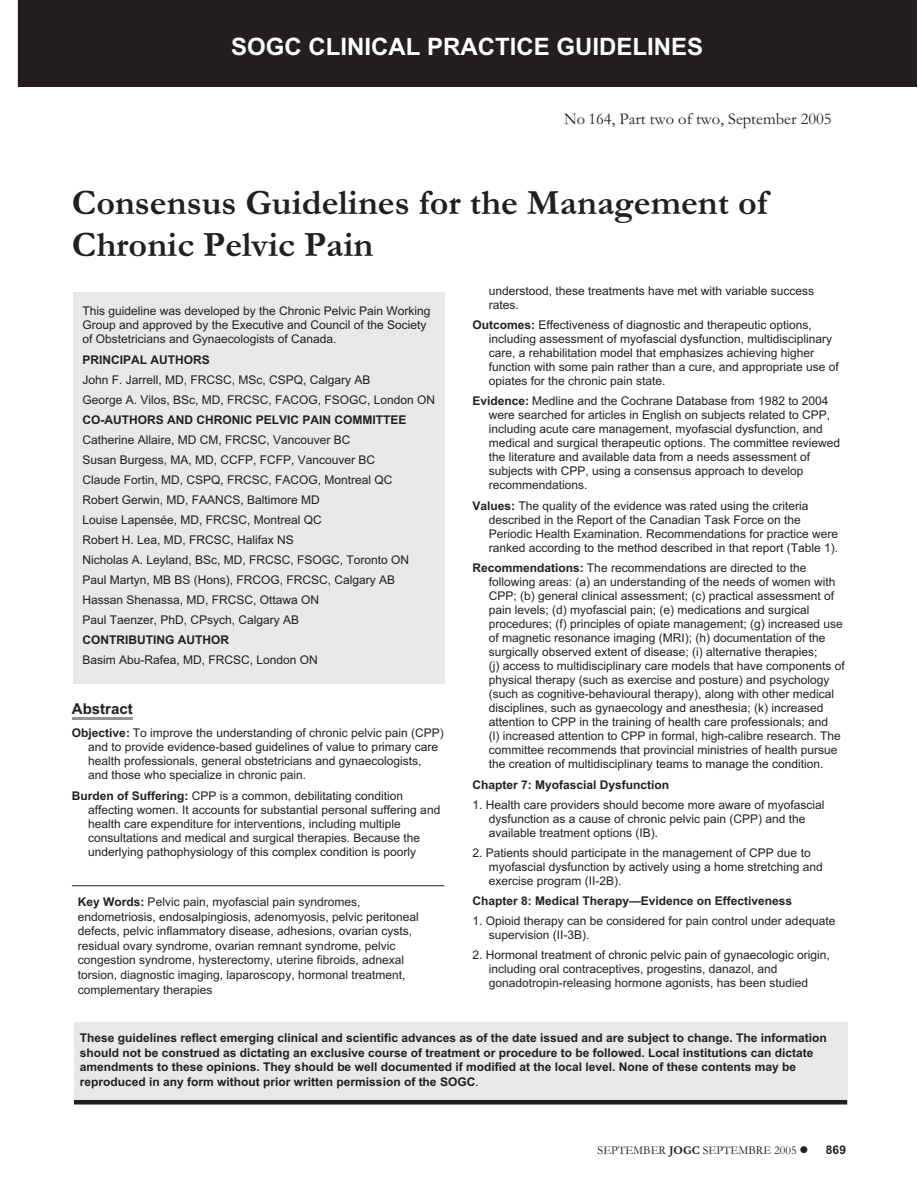
<style>
.page{position:relative;width:918px;height:1188px;background:#fff}
.page>*{position:absolute;margin:0;border:0;box-sizing:border-box;transform-origin:0 0}
.t1{font:700 36px/42px "Garamond";color:#231f20}
.t2{font:700 24px "Arial";color:#fff}
.t3{font:16.5px "Garamond";color:#231f20}
.t4{font:700 15px "Arial";color:#231f20}
.t5{font:12px/14px "Arial";color:#231f20}
.t6{font:700 12px/14.4px "Arial";color:#231f20}
.t7{font:12px "Garamond";color:#231f20}
.s1{font-weight:700}
.s2{font-weight:400}
</style>
<div class="page">
<hr style="left:72px;top:717px;width:61px;height:3px;background:#939598">
<div style="left:18px;top:0;width:898px;height:86px;background:#231f20"></div>
<div style="left:73px;top:292px;width:372px;height:392px;background:#e7e8e9"></div>
<hr style="left:72px;top:886px;width:372px;height:1px;background:#231f20">
<div style="left:74px;top:1022px;width:773px;height:82px;background:#e7e8e9"></div>
<hr style="left:74px;top:1100px;width:773px;height:4px;background:#231f20">
<h2 class="t2" style="left:231px;top:37px;width:474px">SOGC CLINICAL PRACTICE GUIDELINES</h2>
<h3 class="t3" style="left:564px;top:113px;width:269px">No 164, Part two of two, September 2005</h3>
<h1 class="t1" style="left:72px;top:185px;width:697px">Consensus Guidelines for the Management of<br>Chronic Pelvic Pain</h1>
<p class="t5" style="left:489px;top:285px;width:327px">understood, these treatments have met with variable success rates.</p>
<p class="t5" style="left:489px;top:319px;width:352px;text-indent:-16px"><span class="s1">Outcomes:</span> Effectiveness of diagnostic and therapeutic options, including assessment of myofascial dysfunction, multidisciplinary care, a rehabilitation model that emphasizes achieving higher function with some pain rather than a cure, and appropriate use of opiates for the chronic pain state.</p>
<p class="t5" style="left:489px;top:395px;width:353px;text-indent:-16px"><span class="s1">Evidence:</span> Medline and the Cochrane Database from 1982 to 2004 were searched for articles in English on subjects related to CPP, including acute care management, myofascial dysfunction, and medical and surgical therapeutic options. The committee reviewed the literature and available data from a needs assessment of subjects with CPP, using a consensus approach to develop recommendations.</p>
<p class="t5" style="left:489px;top:500px;width:351px;text-indent:-16px"><span class="s1">Values:</span> The quality of the evidence was rated using the criteria described in the Report of the Canadian Task Force on the Periodic Health Examination. Recommendations for practice were ranked according to the method described in that report (Table 1).</p>
<p class="t5" style="left:489px;top:562px;width:358px;text-indent:-16px"><span class="s1">Recommendations:</span> The recommendations are directed to the following areas: (a) an understanding of the needs of women with CPP; (b) general clinical assessment; (c) practical assessment of pain levels; (d) myofascial pain; (e) medications and surgical procedures; (f) principles of opiate management; (g) increased use of magnetic resonance imaging (MRI); (h) documentation of the surgically observed extent of disease; (i) alternative therapies;<br>(j) access to multidisciplinary care models that have components of physical therapy (such as exercise and posture) and psychology (such as cognitive-behavioural therapy), along with other medical disciplines, such as gynaecology and anesthesia; (k) increased attention to CPP in the training of health care professionals; and<br>(l) increased attention to CPP in formal, high-calibre research. The committee recommends that provincial ministries of health pursue the creation of multidisciplinary teams to manage the condition.</p>
<p class="t6" style="left:473px;top:778px;width:198px">Chapter 7: Myofascial Dysfunction</p>
<p class="t5" style="left:489px;top:799px;width:337px;text-indent:-16px">1. Health care providers should become more aware of myofascial dysfunction as a cause of chronic pelvic pain (CPP) and the available treatment options (IB).</p>
<p class="t5" style="left:489px;top:847px;width:336px;text-indent:-16px">2. Patients should participate in the management of CPP due to myofascial dysfunction by actively using a home stretching and exercise program (II-2B).</p>
<p class="t6" style="left:473px;top:895px;width:321px">Chapter 8: Medical Therapy—Evidence on Effectiveness</p>
<p class="t5" style="left:489px;top:915px;width:348px;text-indent:-16px">1. Opioid therapy can be considered for pain control under adequate supervision (II-3B).</p>
<p class="t5" style="left:489px;top:949px;width:343px;text-indent:-16px">2. Hormonal treatment of chronic pelvic pain of gynaecologic origin, including oral contraceptives, progestins, danazol, and gonadotropin-releasing hormone agonists, has been studied</p>
<p class="t5" style="left:82px;top:305px;width:350px">This guideline was developed by the Chronic Pelvic Pain Working<br>Group and approved by the Executive and Council of the Society of Obstetricians and Gynaecologists of Canada.</p>
<p class="t6" style="left:82px;top:353px;width:129px">PRINCIPAL AUTHORS</p>
<p class="t5" style="left:82px;top:371px;width:354px;line-height:20px">John F. Jarrell, MD, FRCSC, MSc, CSPQ, Calgary AB<br>George A. Vilos, BSc, MD, FRCSC, FACOG, FSOGC, London ON</p>
<p class="t6" style="left:82px;top:414px;width:325px">CO-AUTHORS AND CHRONIC PELVIC PAIN COMMITTEE</p>
<p class="t5" style="left:82px;top:431px;width:328px;line-height:20px">Catherine Allaire, MD CM, FRCSC, Vancouver BC<br>Susan Burgess, MA, MD, CCFP, FCFP, Vancouver BC Claude Fortin, MD, CSPQ, FRCSC, FACOG, Montreal QC Robert Gerwin, MD, FAANCS, Baltimore MD<br>Louise Lapensée, MD, FRCSC, Montreal QC<br>Robert H. Lea, MD, FRCSC, Halifax NS<br>Nicholas A. Leyland, BSc, MD, FRCSC, FSOGC, Toronto ON Paul Martyn, MB BS (Hons), FRCOG, FRCSC, Calgary AB Hassan Shenassa, MD, FRCSC, Ottawa ON<br>Paul Taenzer, PhD, CPsych, Calgary AB</p>
<p class="t6" style="left:82px;top:634px;width:148px">CONTRIBUTING AUTHOR</p>
<p class="t5" style="left:82px;top:654px;width:237px">Basim Abu-Rafea, MD, FRCSC, London ON</p>
<p class="t4" style="left:72px;top:703px;width:62px">Abstract</p>
<p class="t5" style="left:88px;top:727px;width:357px;text-indent:-16px"><span class="s1">Objective:</span> To improve the understanding of chronic pelvic pain (CPP) and to provide evidence-based guidelines of value to primary care health professionals, general obstetricians and gynaecologists, and those who specialize in chronic pain.</p>
<p class="t5" style="left:88px;top:790px;width:354px;text-indent:-16px"><span class="s1">Burden of Suffering:</span> CPP is a common, debilitating condition affecting women. It accounts for substantial personal suffering and health care expenditure for interventions, including multiple consultations and medical and surgical therapies. Because the underlying pathophysiology of this complex condition is poorly</p>
<p class="t5" style="left:78px;top:895px;width:342px;line-height:14.7px"><span class="s1">Key Words:</span> Pelvic pain, myofascial pain syndromes, endometriosis, endosalpingiosis, adenomyosis, pelvic peritoneal defects, pelvic inflammatory disease, adhesions, ovarian cysts, residual ovary syndrome, ovarian remnant syndrome, pelvic congestion syndrome, hysterectomy, uterine fibroids, adnexal torsion, diagnostic imaging, laparoscopy, hormonal treatment, complementary therapies</p>
<p class="t6" style="left:80px;top:1032px;width:748px">These guidelines reflect emerging clinical and scientific advances as of the date issued and are subject to change. The information should not be construed as dictating an exclusive course of treatment or procedure to be followed. Local institutions can dictate amendments to these opinions. They should be well documented if modified at the local level. None of these contents may be reproduced in any form without prior written permission of the SOGC<span class="s2">.</span></p>
<p class="t7" style="left:598px;top:1146px;width:201px">SEPTEMBER <span class="s1">JOGC</span> SEPTEMBRE 2005</p>
<p class="t6" style="left:826px;top:1144px;width:22px">869</p>
</div>
